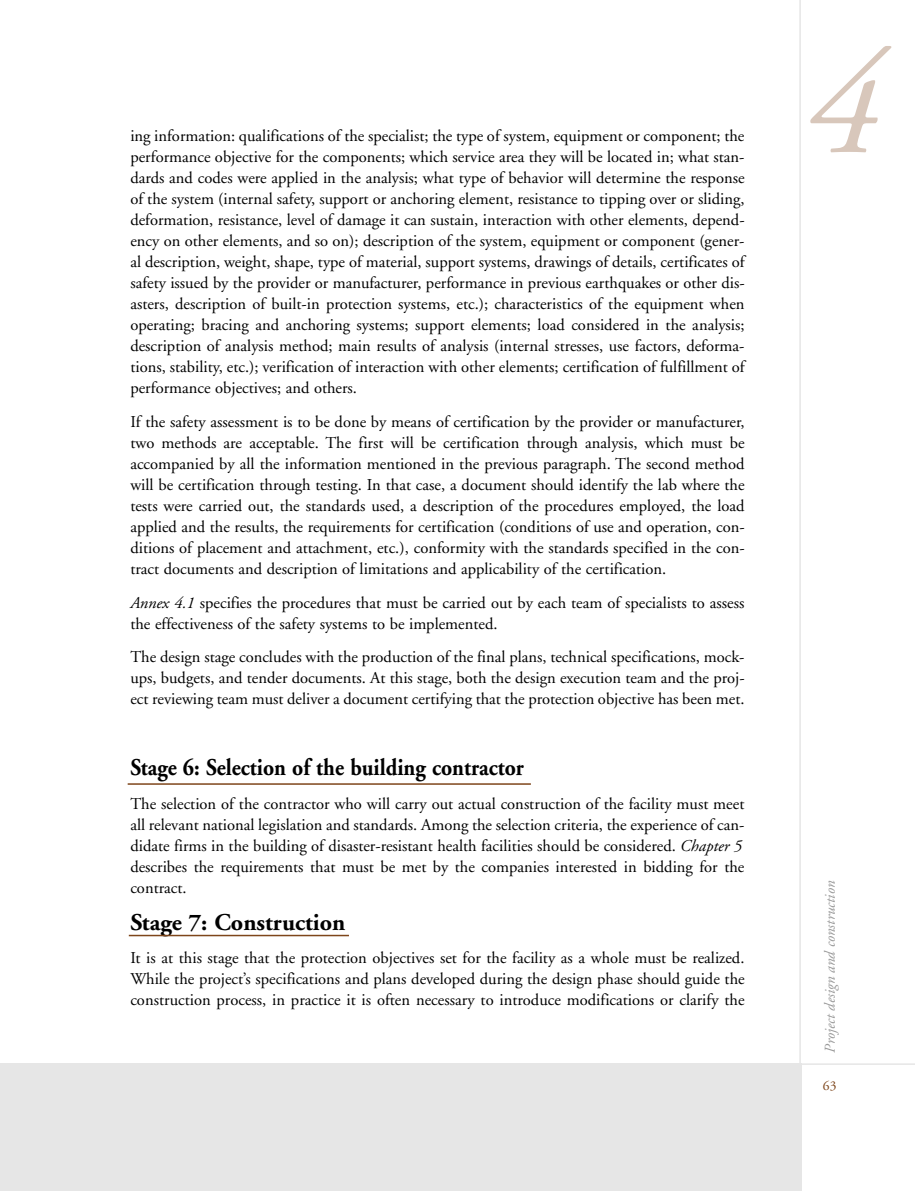
<style>
.page{position:relative;width:915px;height:1191px;background:#fff}
.page>*{position:absolute;margin:0;border:0;box-sizing:border-box;transform-origin:0 0}
.t1{font:italic 150px "Adobe Garamond";color:#d8c7bb}
.t2{font:700 24px "Adobe Garamond";color:#000;scale:.9 1}
.t3{font:700 24px "Adobe Garamond";color:#000}
.t4{font:16.5px/21px "Adobe Garamond";color:#000;text-align:justify}
.t5{font:italic 15px "Adobe Garamond";color:#999}
.t6{font:13.5px "Adobe Garamond";color:#7e461b}
.s1{font-style:italic}
</style>
<div class="page">
<hr style="left:799px;top:0;width:1px;height:1191px;background:#e6e6e6">
<div style="left:0;top:1063px;width:800px;height:128px;background:#e6e6e6"></div>
<hr style="left:0;top:1063px;width:914px;height:1px;background:#e6e6e6">
<hr style="left:128px;top:783px;width:402px;height:1px;background:#7e461b">
<hr style="left:129px;top:934px;width:220px;height:2px;background:#7e461b">
<p class="t4" style="left:130px;top:127px;width:615px">ing information: qualifications of the specialist; the type of system, equipment or component; the performance objective for the components; which service area they will be located in; what stan&shy;dards and codes were applied in the analysis; what type of behavior will determine the response of the system (internal safety, support or anchoring element, resistance to tipping over or sliding, deformation, resistance, level of damage it can sustain, interaction with other elements, depend&shy;ency on other elements, and so on); description of the system, equipment or component (gener&shy;al description, weight, shape, type of material, support systems, drawings of details, certificates of safety issued by the provider or manufacturer, performance in previous earthquakes or other dis&shy;asters, description of built-in protection systems, etc.); characteristics of the equipment when operating; bracing and anchoring systems; support elements; load considered in the analysis; description of analysis method; main results of analysis (internal stresses, use factors, deforma&shy;tions, stability, etc.); verification of interaction with other elements; certification of fulfillment of performance objectives; and others.</p>
<p class="t4" style="left:130px;top:412px;width:615px">If the safety assessment is to be done by means of certification by the provider or manufacturer, two methods are acceptable. The first will be certification through analysis, which must be accompanied by all the information mentioned in the previous paragraph. The second method will be certification through testing. In that case, a document should identify the lab where the tests were carried out, the standards used, a description of the procedures employed, the load applied and the results, the requirements for certification (conditions of use and operation, con&shy;ditions of placement and attachment, etc.), conformity with the standards specified in the con&shy;tract documents and description of limitations and applicability of the certification.</p>
<p class="t4" style="left:130px;top:593px;width:615px"><span class="s1">Annex 4.1</span> specifies the procedures that must be carried out by each team of specialists to assess the effectiveness of the safety systems to be implemented.</p>
<p class="t4" style="left:130px;top:648px;width:615px">The design stage concludes with the production of the final plans, technical specifications, mock&shy;ups, budgets, and tender documents. At this stage, both the design execution team and the proj&shy;ect reviewing team must deliver a document certifying that the protection objective has been met.</p>
<h2 class="t2" style="left:130px;top:758px;width:438px">Stage 6: Selection of the building contractor</h2>
<p class="t4" style="left:130px;top:794px;width:615px;text-align:left">The selection of the contractor who will carry out actual construction of the facility must meet all relevant national legislation and standards. Among the selection criteria, the experience of can&shy;didate firms in the building of disaster-resistant health facilities should be considered. <span class="s1">Chapter 5 </span>describes the requirements that must be met by the companies interested in bidding for the contract.</p>
<h2 class="t3" style="left:130px;top:912px;width:216px">Stage 7: Construction</h2>
<p class="t4" style="left:130px;top:949px;width:615px">It is at this stage that the protection objectives set for the facility as a whole must be realized.<br>While the project’s specifications and plans developed during the design phase should guide the construction process, in practice it is often necessary to introduce modifications or clarify the</p>
<h1 class="t1" style="left:803px;top:45px;width:78px">4</h1>
<p class="t5" style="left:823px;top:1052px;width:173px;rotate:-90deg">Project design and construction</p>
<p class="t6" style="left:822px;top:1080px;width:15px">63</p>
</div>
